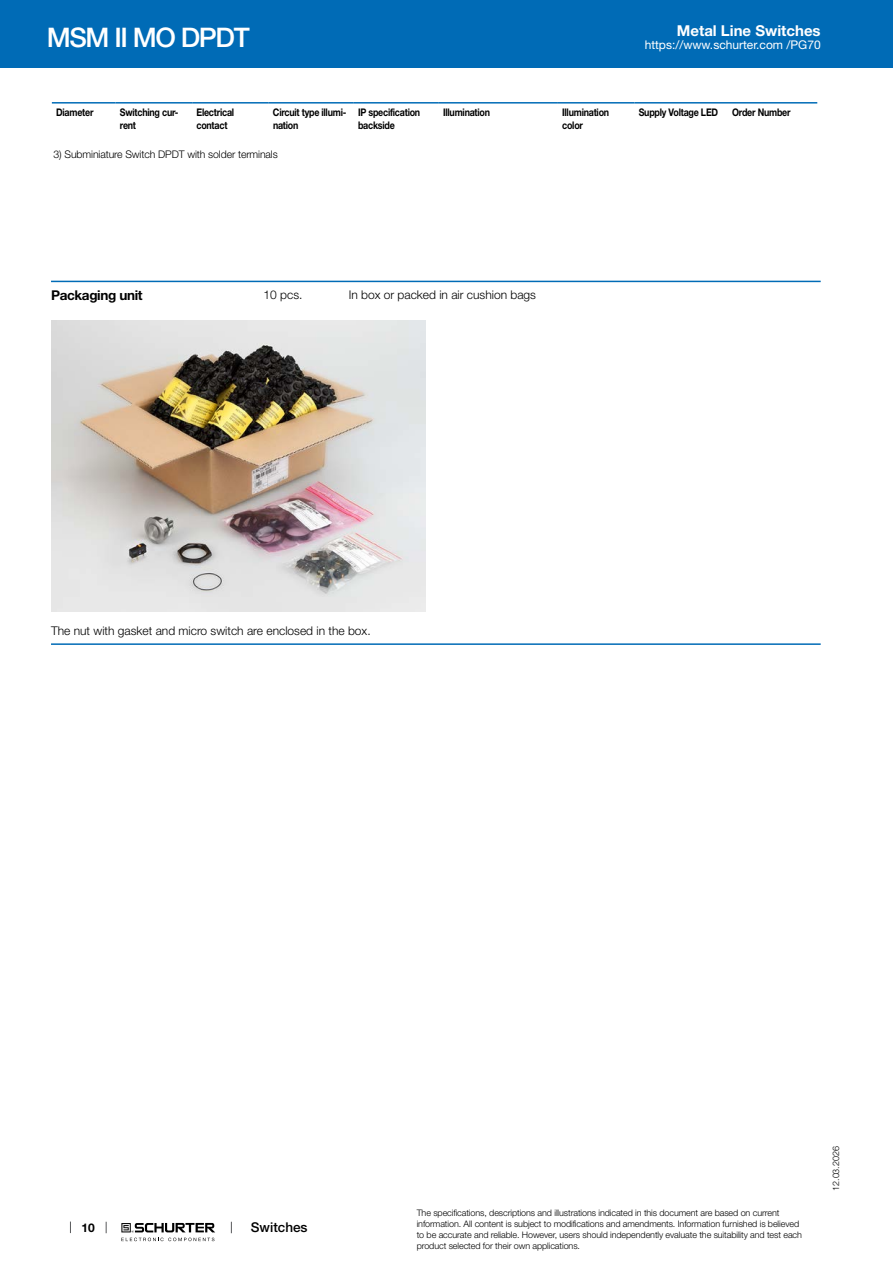
<style>
.page{position:relative;width:893px;height:1263px;background:#fff}
.page>*{position:absolute;margin:0;border:0;box-sizing:border-box;transform-origin:0 0}
.t1{font:500 27px "Helvetica Neue LT";letter-spacing:-.05em;color:#fff}
.t2{font:700 15px "Helvetica Neue LT";color:#fff}
.t3{font:700 13.5px "Helvetica Neue LT";letter-spacing:-.025em;color:#000}
.t4{font:500 13.5px "Helvetica Neue LT";color:#000}
.t5{font:300 12px "Helvetica Neue LT";color:#000}
.t6{font:12px "Helvetica Neue LT";color:#fff}
.t7{font:700 12px "Helvetica Neue LT";color:#000}
.t8{font:700 10.5px/12.6px "Helvetica Neue LT";letter-spacing:-.025em;color:#000;scale:.85 1}
.t9{font:300 10.5px "Helvetica Neue LT";letter-spacing:-.01em;color:#000}
.t10{font:300 9px/10.8px "Helvetica Neue LT";letter-spacing:-.01em;color:#000}
</style>
<div class="page">
<svg style="left:70px;top:1221px;width:1px;height:12px"></svg>
<svg style="left:121px;top:1223px;width:94px;height:18px"></svg>
<div style="left:0;top:0;width:893px;height:68px;background:#006bb6"></div>
<hr style="left:52px;top:102px;width:64px;height:2px;background:#006bb6">
<hr style="left:116px;top:102px;width:76px;height:2px;background:#006bb6">
<hr style="left:192px;top:102px;width:77px;height:2px;background:#006bb6">
<hr style="left:269px;top:102px;width:85px;height:2px;background:#006bb6">
<hr style="left:354px;top:102px;width:85px;height:2px;background:#006bb6">
<hr style="left:439px;top:102px;width:119px;height:2px;background:#006bb6">
<hr style="left:558px;top:102px;width:76px;height:2px;background:#006bb6">
<hr style="left:634px;top:102px;width:94px;height:2px;background:#006bb6">
<hr style="left:728px;top:102px;width:89px;height:2px;background:#006bb6">
<hr style="left:51px;top:281px;width:770px;height:1px;background:#006bb6">
<img style="left:51px;top:320px;width:374px;height:291px">
<hr style="left:51px;top:643px;width:770px;height:2px;background:#006bb6">
<h1 class="t1" style="left:47px;top:21px;width:205px">MSM II MO DPDT</h1>
<h2 class="t2" style="left:677px;top:21px;width:145px">Metal Line Switches</h2>
<h3 class="t6" style="left:645px;top:38px;width:178px">https://www.schurter.com /PG70</h3>
<p class="t8" style="left:56px;top:106px;width:46px">Diameter</p>
<p class="t8" style="left:120px;top:106px;width:70px">Switching cur&shy;rent</p>
<p class="t8" style="left:196px;top:106px;width:46px">Electrical contact</p>
<p class="t8" style="left:273px;top:106px;width:88px">Circuit type illumi&shy;nation</p>
<p class="t8" style="left:358px;top:106px;width:75px">IP specification backside</p>
<p class="t8" style="left:443px;top:106px;width:57px">Illumination</p>
<p class="t8" style="left:562px;top:106px;width:57px">Illumination color</p>
<p class="t8" style="left:639px;top:106px;width:95px">Supply Voltage LED</p>
<p class="t8" style="left:732px;top:106px;width:70px">Order Number</p>
<p class="t9" style="left:54px;top:148px;width:226px">3) Subminiature Switch DPDT with solder terminals</p>
<h3 class="t3" style="left:51px;top:287px;width:93px">Packaging unit</h3>
<h3 class="t5" style="left:264px;top:287px;width:40px">10 pcs.</h3>
<h3 class="t5" style="left:349px;top:287px;width:189px">In box or packed in air cushion bags</h3>
<h3 class="t5" style="left:51px;top:623px;width:321px">The nut with gasket and micro switch are enclosed in the box.</h3>
<h3 class="t7" style="left:82px;top:1220px;width:15px">10</h3>
<h3 class="t4" style="left:251px;top:1219px;width:58px">Switches</h3>
<p class="t10" style="left:417px;top:1207px;width:387px">The specifications, descriptions and illustrations indicated in this document are based on current information. All content is subject to modifications and amendments. Information furnished is believed to be accurate and reliable. However, users should independently evaluate the suitability and test each product selected for their own applications.</p>
<p class="t10" style="left:830px;top:1191px;width:46px;rotate:-90deg">12.03.2026</p>
</div>
